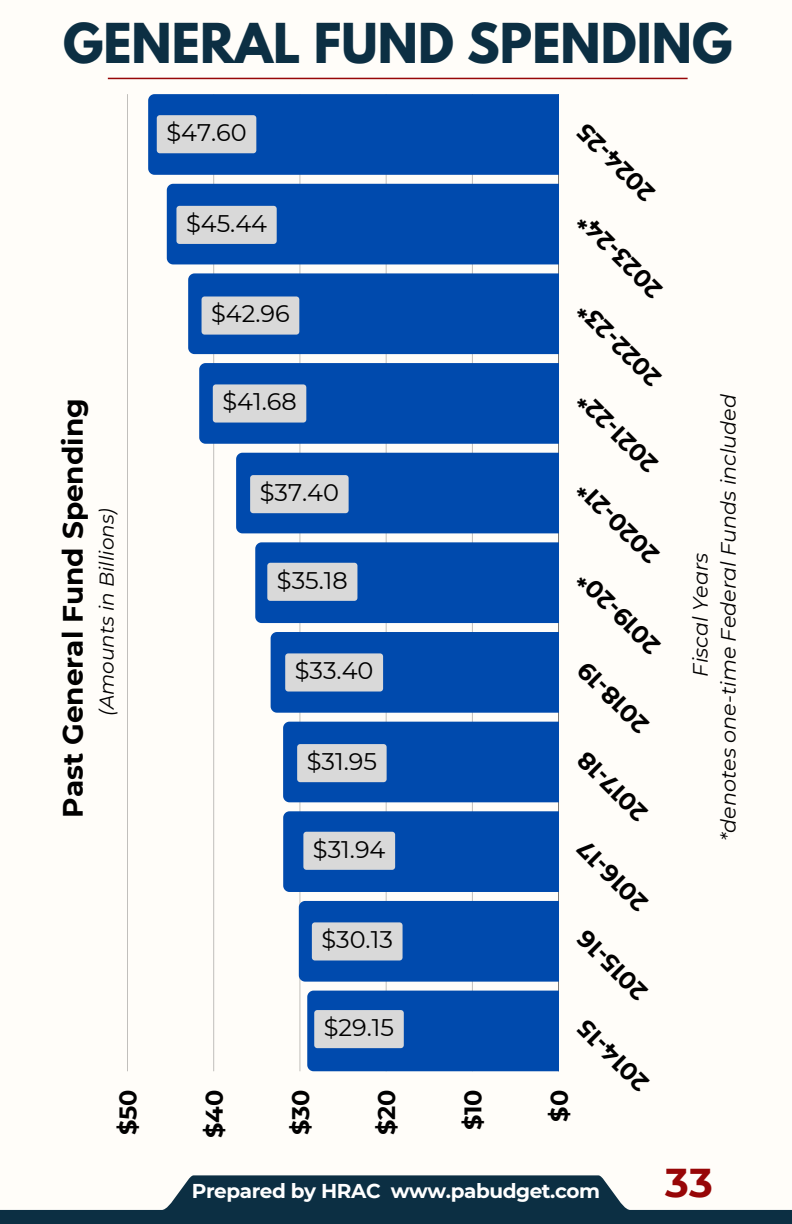
<style>
.page{position:relative;width:792px;height:1224px;background:#fffdf9}
.page>*{position:absolute;margin:0;border:0;box-sizing:border-box;transform-origin:0 0}
.t1{font:700 48.6px "League Spartan";color:#0c2f43}
.t2{font:700 40.2px "Montserrat";color:#970607}
.t3{font:700 28px "Montserrat";color:#000}
.t4{font:700 24px "Montserrat";color:#000}
.t5{font:24px "Montserrat";color:#000}
.t6{font:italic 20.8px/28.2px "Montserrat";color:#000;text-align:center}
.t7{font:700 20px "Montserrat";letter-spacing:-.02em;color:#fff}
.t8{font:italic 20px "Montserrat";color:#000}
.t9{font:700 19.4px "Montserrat";letter-spacing:-.02em;color:#fff}
</style>
<div class="page">
<hr style="left:108px;top:78px;width:580px;height:1px;background:#970607">
<hr style="left:558px;top:94px;width:1px;height:977px;background:#000;opacity:.6">
<hr style="left:472px;top:94px;width:1px;height:977px;background:#000;opacity:.25">
<hr style="left:386px;top:94px;width:1px;height:977px;background:#000;opacity:.25">
<hr style="left:300px;top:94px;width:1px;height:977px;background:#e4e2de">
<hr style="left:213px;top:94px;width:1px;height:977px;background:#cccac7">
<hr style="left:127px;top:94px;width:1px;height:977px;background:#c1bfbc">
<div style="left:148px;top:94px;width:411px;height:81px;background:#004aad"></div>
<svg style="left:299px;top:901px;width:260px;height:81px;background:#2462b4"></svg>
<svg style="left:283px;top:811px;width:276px;height:81px;background:#2361b4"></svg>
<svg style="left:283px;top:722px;width:276px;height:80px;background:#2160b3"></svg>
<svg style="left:271px;top:632px;width:288px;height:81px;background:#2361b4"></svg>
<svg style="left:255px;top:542px;width:304px;height:81px;background:#1f5fb3"></svg>
<svg style="left:236px;top:453px;width:323px;height:80px;background:#1f5eb3"></svg>
<svg style="left:199px;top:363px;width:360px;height:81px;background:#1b5cb2"></svg>
<svg style="left:188px;top:273px;width:371px;height:81px;background:#1d5db3"></svg>
<svg style="left:167px;top:184px;width:392px;height:80px;background:#1a5bb2"></svg>
<div style="left:157px;top:115px;width:99px;height:38px;background:#d9d9d9;border-radius:3px"></div>
<svg style="left:307px;top:991px;width:252px;height:80px;background:#2562b4"></svg>
<svg style="left:0;top:1175px;width:792px;height:49px;fill:#0c2f43"></svg>
<h1 class="t1" style="left:63px;top:19px;width:671px">GENERAL FUND SPENDING</h1>
<p class="t5" style="left:166px;top:118px;width:82px">$47.60</p>
<p class="t4" style="left:640px;top:207px;width:100px;rotate:-135deg">2024 2- 5</p>
<p class="t5" style="left:186px;top:208px;width:83px">$45.44</p>
<p class="t4" style="left:648px;top:304px;width:109px;rotate:-135deg">2023 2- 4*</p>
<p class="t5" style="left:211px;top:299px;width:80px">$42.96</p>
<p class="t4" style="left:646px;top:392px;width:108px;rotate:-135deg">2022 2- 3*</p>
<p class="t5" style="left:222px;top:387px;width:76px">$41.68</p>
<p class="t3" style="left:56px;top:818px;width:421px;rotate:-90deg">Past General Fund Spending</p>
<p class="t6" style="left:686px;top:841px;width:448px;rotate:-90deg">Fiscal Years<br>*denotes one-time Federal Funds included</p>
<p class="t4" style="left:643px;top:479px;width:103px;rotate:-135deg">2021 2- 2*</p>
<p class="t5" style="left:260px;top:478px;width:81px">$37.40</p>
<p class="t4" style="left:644px;top:570px;width:105px;rotate:-135deg">2020 2- 1*</p>
<p class="t8" style="left:94px;top:716px;width:209px;rotate:-90deg">(Amounts in Billions)</p>
<p class="t5" style="left:277px;top:565px;width:72px">$35.18</p>
<p class="t4" style="left:645px;top:660px;width:106px;rotate:-135deg">20 91 2- 0*</p>
<p class="t5" style="left:295px;top:656px;width:80px">$33.40</p>
<p class="t4" style="left:634px;top:739px;width:90px;rotate:-135deg">20 81 - 91</p>
<p class="t4" style="left:633px;top:828px;width:89px;rotate:-135deg">20 71 - 81</p>
<p class="t5" style="left:307px;top:747px;width:72px">$31.95</p>
<p class="t5" style="left:313px;top:834px;width:74px">$31.94</p>
<p class="t4" style="left:633px;top:917px;width:90px;rotate:-135deg">20 61 - 71</p>
<p class="t4" style="left:113px;top:1135px;width:47px;rotate:-90deg">$50</p>
<p class="t4" style="left:200px;top:1138px;width:50px;rotate:-90deg">$40</p>
<p class="t5" style="left:321px;top:925px;width:73px">$30.13</p>
<p class="t5" style="left:324px;top:1013px;width:72px">$29.15</p>
<p class="t4" style="left:286px;top:1135px;width:47px;rotate:-90deg">$30</p>
<p class="t4" style="left:372px;top:1135px;width:47px;rotate:-90deg">$20</p>
<p class="t4" style="left:458px;top:1130px;width:42px;rotate:-90deg">$10</p>
<p class="t4" style="left:633px;top:1007px;width:89px;rotate:-135deg">20 51 - 61</p>
<p class="t4" style="left:634px;top:1098px;width:90px;rotate:-135deg">20 41 - 51</p>
<p class="t4" style="left:545px;top:1122px;width:33px;rotate:-90deg">$0</p>
<p class="t7" style="left:192px;top:1179px;width:410px">Prepared by HRAC www.pabudget.com</p>
<p class="t9" style="left:207px;top:1179px;width:398px">Prepared by HRAC www.pabudget.com</p>
<h2 class="t2" style="left:665px;top:1158px;width:49px">33</h2>
</div>
